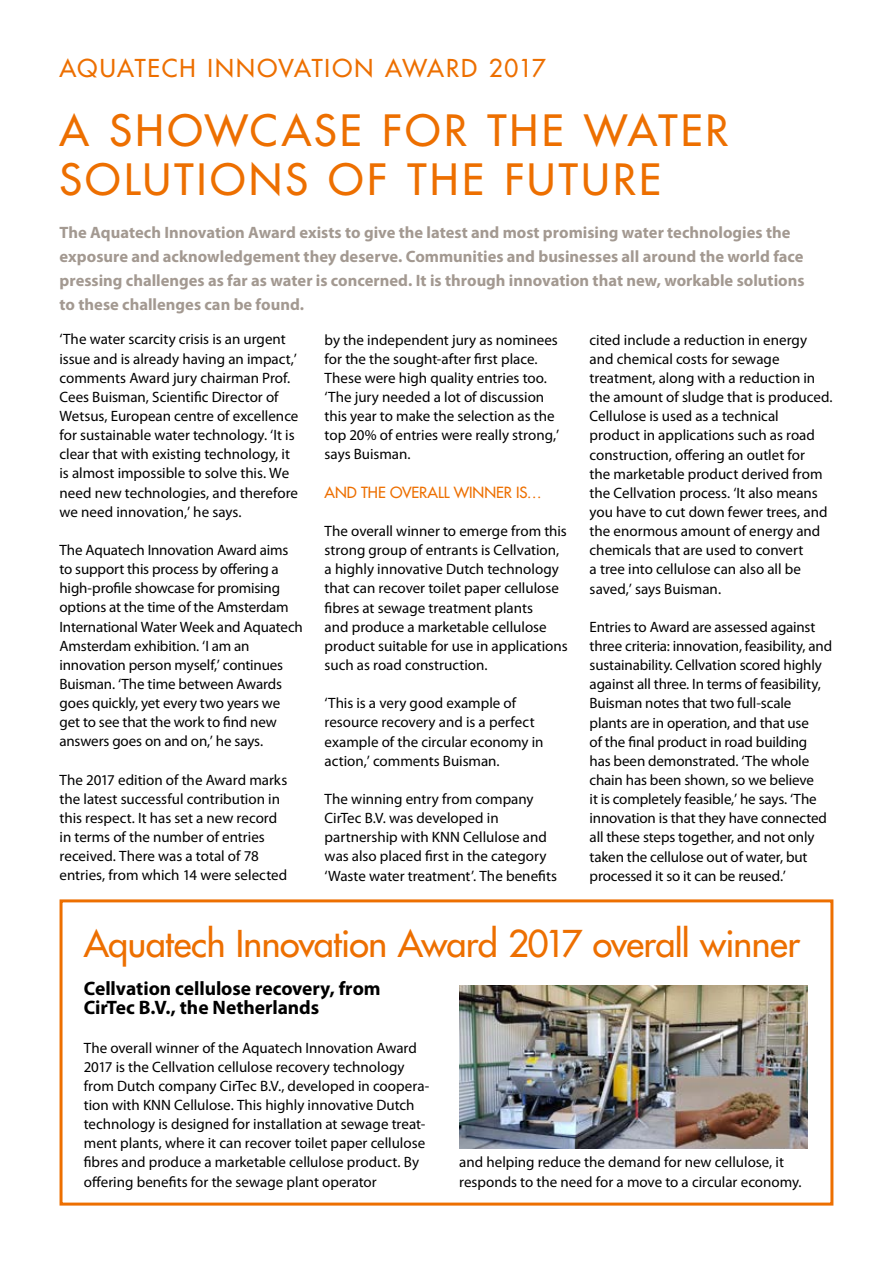
<style>
.page{position:relative;width:893px;height:1263px;background:#fff}
.page>*{position:absolute;margin:0;border:0;box-sizing:border-box;transform-origin:0 0}
.t1{font:500 42px/48px "Futura Std";letter-spacing:.08em;color:#ed6f00}
.t2{font:500 36px "Futura Std";letter-spacing:-.02em;color:#ed6f00}
.t3{font:500 24px "Futura Std";letter-spacing:.075em;color:#ed6f00}
.t4{font:700 19.5px/19.2px "Myriad Pro";letter-spacing:-.005em;color:#000}
.t5{font:700 16.5px/24px "Myriad Pro";color:#a39991}
.t6{font:15px/19.2px "Myriad Pro";letter-spacing:-.005em;color:#000}
.t7{font:500 15px "Futura Std";letter-spacing:-.005em;color:#ed6f00}
</style>
<div class="page">
<hr style="left:892px;top:0;width:1px;height:1263px;background:#a39991">
<div style="left:60px;top:899px;width:773px;height:306px;border:3px solid #ed6f00"></div>
<img style="left:459px;top:986px;width:349px;height:162px">
<h3 class="t3" style="left:60px;top:53px;width:488px">AQUATECH INNOVATION AWARD 2017</h3>
<h1 class="t1" style="left:60px;top:107px;width:670px">A SHOWCASE FOR THE WATER<br>SOLUTIONS OF THE FUTURE</h1>
<p class="t5" style="left:60px;top:220px;width:746px">The Aquatech Innovation Award exists to give the latest and most promising water technologies the exposure and acknowledgement they deserve. Communities and businesses all around the world face pressing challenges as far as water is concerned. It is through innovation that new, workable solutions to these challenges can be found.</p>
<p class="t6" style="left:60px;top:330px;width:240px">‘The water scarcity crisis is an urgent issue and is already having an impact,’ comments Award jury chairman Prof.<br>Cees Buisman, Scientific Director of Wetsus, European centre of excellence for sustainable water technology. ‘It is clear that with existing technology, it is almost impossible to solve this. We need new technologies, and therefore we need innovation,’ he says.</p>
<p class="t6" style="left:60px;top:540px;width:245px">The Aquatech Innovation Award aims to support this process by offering a high-profile showcase for promising options at the time of the Amsterdam International Water Week and Aquatech Amsterdam exhibition. ‘I am an innovation person myself,’ continues Buisman. ‘The time between Awards goes quickly, yet every two years we get to see that the work to find new answers goes on and on,’ he says.</p>
<p class="t6" style="left:60px;top:770px;width:229px">The 2017 edition of the Award marks the latest successful contribution in this respect. It has set a new record in terms of the number of entries received. There was a total of 78 entries, from which 14 were selected</p>
<p class="t6" style="left:325px;top:330px;width:236px">by the independent jury as nominees for the the sought-after first place.<br>These were high quality entries too. ‘The jury needed a lot of discussion this year to make the selection as the top 20% of entries were really strong,’ says Buisman.</p>
<p class="t7" style="left:325px;top:483px;width:219px">AND THE OVERALL WINNER IS…</p>
<p class="t6" style="left:325px;top:521px;width:245px">The overall winner to emerge from this strong group of entrants is Cellvation, a highly innovative Dutch technology that can recover toilet paper cellulose fibres at sewage treatment plants<br>and produce a marketable cellulose product suitable for use in applications such as road construction.</p>
<p class="t6" style="left:325px;top:693px;width:220px">‘This is a very good example of resource recovery and is a perfect example of the circular economy in action,’ comments Buisman.</p>
<p class="t6" style="left:325px;top:789px;width:234px">The winning entry from company CirTec B.V. was developed in partnership with KNN Cellulose and was also placed first in the category ‘Waste water treatment’. The benefits</p>
<p class="t6" style="left:590px;top:330px;width:244px">cited include a reduction in energy and chemical costs for sewage treatment, along with a reduction in the amount of sludge that is produced.<br>Cellulose is used as a technical product in applications such as road construction, offering an outlet for<br>the marketable product derived from the Cellvation process. ‘It also means you have to cut down fewer trees, and the enormous amount of energy and chemicals that are used to convert<br>a tree into cellulose can also all be saved,’ says Buisman.</p>
<p class="t6" style="left:590px;top:617px;width:244px">Entries to Award are assessed against three criteria: innovation, feasibility, and sustainability. Cellvation scored highly against all three. In terms of feasibility, Buisman notes that two full-scale plants are in operation, and that use<br>of the final product in road building has been demonstrated. ‘The whole chain has been shown, so we believe<br>it is completely feasible,’ he says. ‘The innovation is that they have connected all these steps together, and not only taken the cellulose out of water, but processed it so it can be reused.’</p>
<h2 class="t2" style="left:84px;top:921px;width:718px">Aquatech Innovation Award 2017 overall winner</h2>
<h3 class="t4" style="left:84px;top:978px;width:298px">Cellvation cellulose recovery, from<br>CirTec B.V., the Netherlands</h3>
<p class="t6" style="left:84px;top:1038px;width:347px">The overall winner of the Aquatech Innovation Award 2017 is the Cellvation cellulose recovery technology from Dutch company CirTec B.V., developed in coopera&shy;tion with KNN Cellulose. This highly innovative Dutch technology is designed for installation at sewage treat&shy;ment plants, where it can recover toilet paper cellulose fibres and produce a marketable cellulose product. By offering benefits for the sewage plant operator</p>
<p class="t6" style="left:459px;top:1152px;width:344px">and helping reduce the demand for new cellulose, it responds to the need for a move to a circular economy.</p>
</div>
